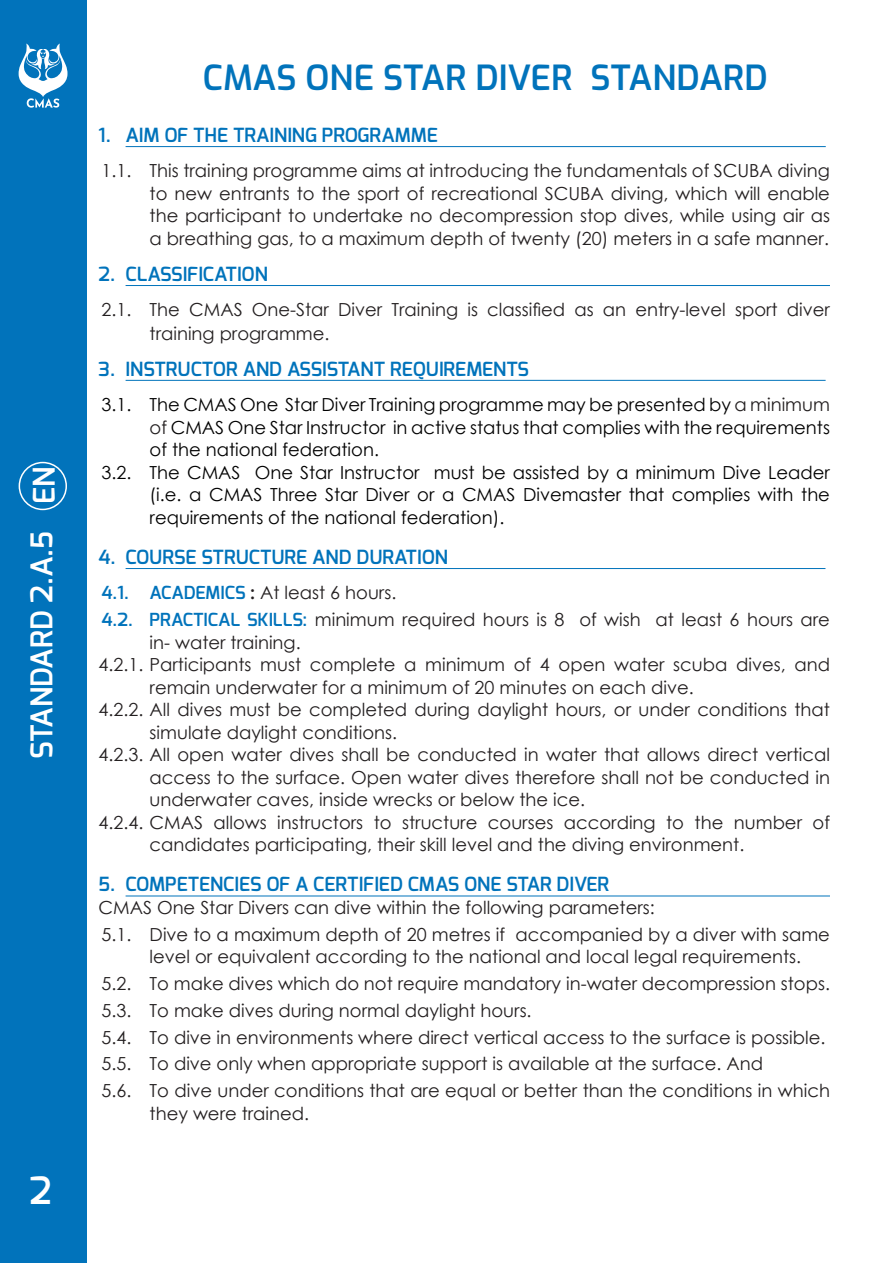
<style>
.page{position:relative;width:893px;height:1263px;background:#fff}
.page>*{position:absolute;margin:0;border:0;box-sizing:border-box;transform-origin:0 0}
.t1{font:600 37.5px "Exo";color:#fff}
.t2{font:600 34.5px "Exo";color:#0173bb}
.t3{font:600 30px "Exo";color:#fff}
.t4{font:600 19.5px "Exo";color:#0173bb}
.List_Paragraph{font:18px/22.5px "Century Gothic";color:#231f20}
.t5{font:18px/22.5px "Century Gothic";color:#000;text-align:justify}
.s1{color:#231f20}
.s2{font-family:"Exo";font-weight:600;color:#0173bb}
.s3{font-weight:700}
</style>
<div class="page">
<div style="left:0;top:0;width:86px;height:1263px;background:#0173bb"></div>
<hr style="left:892px;top:0;width:1px;height:1263px;background:#0173bb">
<div style="left:19px;top:462px;width:48px;height:48px;border:2px solid #fff;border-radius:50%"></div>
<svg style="left:19px;top:44px;width:49px;height:64px"></svg>
<hr style="left:126px;top:146px;width:700px;height:1px;background:#0173bb">
<hr style="left:126px;top:285px;width:704px;height:1px;background:#0173bb">
<hr style="left:126px;top:380px;width:700px;height:1px;background:#0173bb">
<hr style="left:126px;top:568px;width:699px;height:1px;background:#0173bb">
<hr style="left:126px;top:895px;width:704px;height:1px;background:#0173bb">
<h3 class="t3" style="left:23px;top:759px;width:294px;rotate:-90deg">STANDARD 2.A.5 EN</h3>
<h1 class="t1" style="left:29px;top:1166px;width:24px">2</h1>
<h2 class="t2" style="left:203px;top:52px;width:566px">CMAS ONE STAR DIVER STANDARD</h2>
<p class="t4" style="left:99px;top:123px;width:341px">1. AIM OF THE TRAINING PROGRAMME</p>
<p class="List_Paragraph" style="left:150px;top:159px;width:682px;text-align:justify;text-indent:-48px">1.1. This training programme aims at introducing the fundamentals of SCUBA diving to new entrants to the sport of recreational SCUBA diving, which will enable the participant to undertake no decompression stop dives, while using air as a breathing gas, to a maximum depth of twenty (20) meters in a safe manner.</p>
<p class="t4" style="left:99px;top:261px;width:171px">2. CLASSIFICATION</p>
<p class="List_Paragraph" style="left:150px;top:298px;width:682px;line-height:23.4px;text-indent:-48px">2.1. The CMAS One-Star Diver Training is classified as an entry-level sport diver training programme.</p>
<p class="t4" style="left:99px;top:356px;width:432px">3. INSTRUCTOR AND ASSISTANT REQUIREMENTS</p>
<p class="t5" style="left:150px;top:393px;width:682px;text-indent:-48px">3.1. The CMAS One Star Diver Training programme may be presented by <span class="s1">a minimum of</span> CMAS One Star Instructor in active status that complies with the requirements of the national federation.</p>
<p class="t5" style="left:150px;top:461px;width:682px;text-indent:-48px">3.2. The CMAS One Star Instructor must be assisted by a minimum Dive Leader (i.e. a CMAS Three Star Diver or a CMAS Divemaster that complies with the requirements of the national federation).</p>
<p class="t4" style="left:99px;top:544px;width:351px">4. COURSE STRUCTURE AND DURATION</p>
<p class="List_Paragraph" style="left:102px;top:581px;width:296px"><span class="s2">4.1. ACADEMICS</span> <span class="s3">:</span> At least 6 hours.</p>
<p class="List_Paragraph" style="left:150px;top:608px;width:682px;text-indent:-48px"><span class="s2">4.2. PRACTICAL SKILLS:</span> minimum required hours is 8 of wish at least 6 hours are in- water training.</p>
<p class="List_Paragraph" style="left:150px;top:653px;width:682px;text-indent:-51px">4.2.1. Participants must complete a minimum of 4 open water scuba dives, and remain underwater for a minimum of 20 minutes on each dive.</p>
<p class="List_Paragraph" style="left:150px;top:698px;width:682px;text-indent:-51px">4.2.2. All dives must be completed during daylight hours, or under conditions that simulate daylight conditions.</p>
<p class="List_Paragraph" style="left:150px;top:743px;width:682px;text-align:justify;text-indent:-51px">4.2.3. All open water dives shall be conducted in water that allows direct vertical access to the surface. Open water dives therefore shall not be conducted in underwater caves, inside wrecks or below the ice.</p>
<p class="List_Paragraph" style="left:150px;top:810px;width:682px;text-indent:-51px">4.2.4. CMAS allows instructors to structure courses according to the number of candidates participating, their skill level and the diving environment.</p>
<p class="t4" style="left:99px;top:872px;width:512px">5. COMPETENCIES OF A CERTIFIED CMAS ONE STAR DIVER</p>
<p class="List_Paragraph" style="left:99px;top:896px;width:558px">CMAS One Star Divers can dive within the following parameters:</p>
<p class="List_Paragraph" style="left:150px;top:923px;width:682px;text-indent:-48px">5.1. Dive to a maximum depth of 20 metres if accompanied by a diver with same level or equivalent according to the national and local legal requirements.</p>
<p class="List_Paragraph" style="left:102px;top:972px;width:730px">5.2. To make dives which do not require mandatory in-water decompression stops.</p>
<p class="List_Paragraph" style="left:102px;top:999px;width:432px">5.3. To make dives during normal daylight hours.</p>
<p class="List_Paragraph" style="left:102px;top:1025px;width:725px">5.4. To dive in environments where direct vertical access to the surface is possible.</p>
<p class="List_Paragraph" style="left:102px;top:1052px;width:663px">5.5. To dive only when appropriate support is available at the surface. And</p>
<p class="List_Paragraph" style="left:150px;top:1079px;width:682px;text-indent:-48px">5.6. To dive under conditions that are equal or better than the conditions in which they were trained.</p>
</div>
